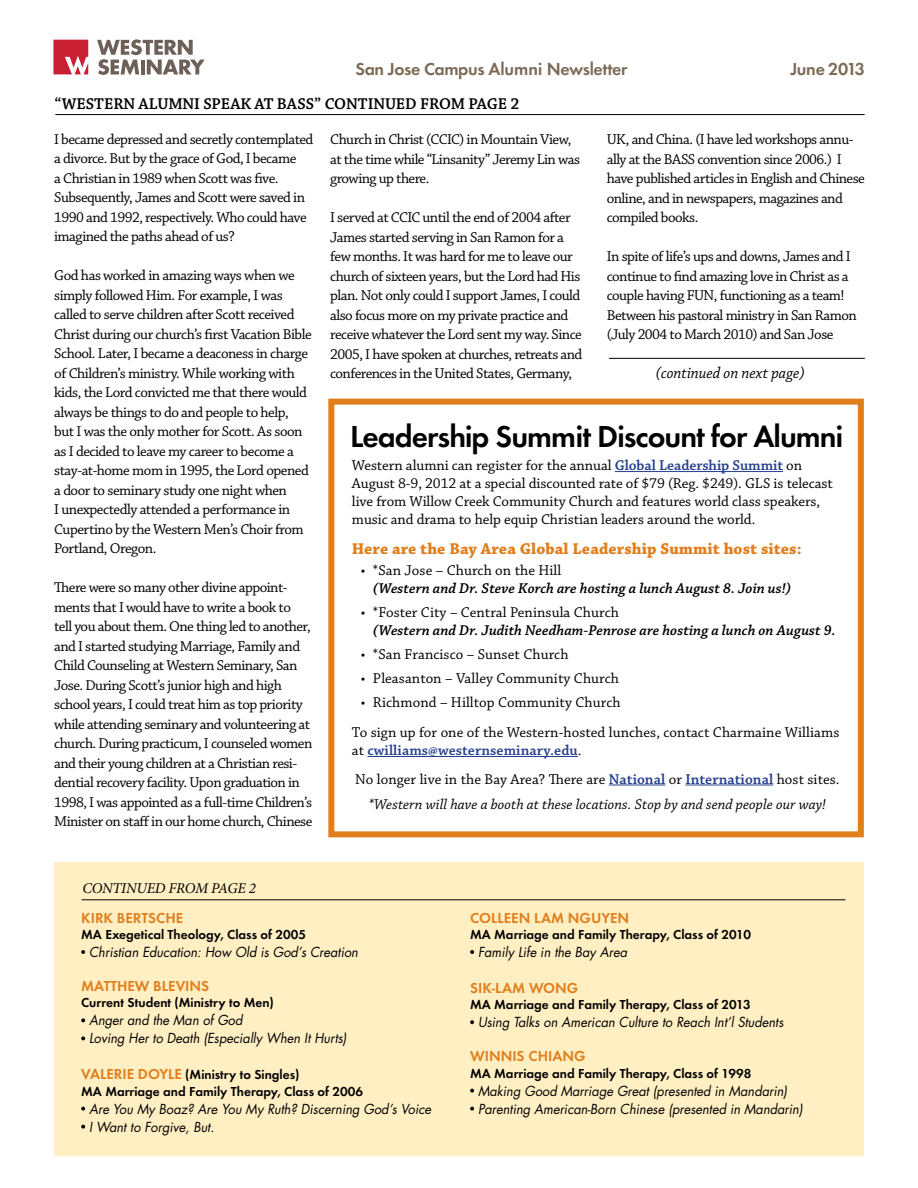
<style>
.page{position:relative;width:918px;height:1188px;background:#fff}
.page>*{position:absolute;margin:0;border:0;box-sizing:border-box;transform-origin:0 0}
.t1{font:600 31.5px "Futura EFOP";letter-spacing:-.03em;color:#000}
.t2{font:600 18px "Futura EFOP";letter-spacing:-.02em;color:#7c6a55}
.t3{font:700 16.5px "Chaparral Pro";letter-spacing:.005em;color:#e17e1c}
.t4{font:600 16.5px "Chaparral Pro";letter-spacing:-.01em;color:#000}
.t5{font:italic 16.5px "Chaparral Pro";color:#000;scale:.95 1}
.t6{font:15px/19.5px "Chaparral Pro";letter-spacing:-.035em;color:#000}
.t7{font:15px/18px "Chaparral Pro";letter-spacing:-.005em;color:#000}
.t8{font:15px/30px "Chaparral Pro";letter-spacing:.005em;color:#000}
.t9{font:italic 600 15px "Chaparral Pro";letter-spacing:.005em;color:#000}
.t10{font:600 15px/28.5px "Chaparral Pro";letter-spacing:.005em;color:#25408f}
.t11{font:600 15px "Futura EFOP";color:#e17e1c}
.t12{font:italic 15px "Chaparral Pro";letter-spacing:.005em;color:#000}
.t13{font:italic 15px "Minion Pro";letter-spacing:-.015em;color:#000}
.t14{font:italic 13.5px/18px "Futura Std";color:#000;scale:.95 1}
.t15{font:600 13.5px/16.2px "Futura EFOP";color:#000}
.s1{font-weight:600;color:#25408f}
.s2{font-weight:400;color:#000}
</style>
<div class="page">
<hr style="left:55px;top:114px;width:810px;height:1px;background:#000">
<svg style="left:53px;top:40px;width:35px;height:34px"></svg>
<svg style="left:97px;top:39px;width:108px;height:36px"></svg>
<div style="left:54px;top:862px;width:810px;height:294px;background:#ffefc3"></div>
<svg style="left:81px;top:950px;width:4px;height:4px"></svg>
<svg style="left:81px;top:1018px;width:4px;height:4px"></svg>
<svg style="left:81px;top:1036px;width:4px;height:4px"></svg>
<svg style="left:81px;top:1107px;width:4px;height:4px"></svg>
<svg style="left:81px;top:1125px;width:4px;height:4px"></svg>
<svg style="left:470px;top:950px;width:4px;height:4px"></svg>
<svg style="left:470px;top:1020px;width:4px;height:4px"></svg>
<svg style="left:470px;top:1089px;width:4px;height:4px"></svg>
<svg style="left:470px;top:1107px;width:4px;height:4px"></svg>
<hr style="left:82px;top:899px;width:763px;height:1px;background:#000">
<div style="left:328px;top:399px;width:536px;height:438px;border:6px solid #e17e1c"></div>
<hr style="left:615px;top:471px;width:168px;height:1px;background:#25408f">
<hr style="left:368px;top:756px;width:210px;height:1px;background:#25408f">
<hr style="left:609px;top:785px;width:56px;height:1px;background:#25408f">
<hr style="left:685px;top:785px;width:88px;height:1px;background:#25408f">
<hr style="left:609px;top:358px;width:256px;height:1px;background:#000">
<p class="t2" style="left:356px;top:58px;width:274px">San Jose Campus Alumni Newsletter</p>
<p class="t2" style="left:791px;top:58px;width:76px">June 2013</p>
<p class="t4" style="left:54px;top:94px;width:467px">“WESTERN ALUMNI SPEAK AT BASS” CONTINUED FROM PAGE 2</p>
<p class="t6" style="left:54px;top:130px;width:261px">I became depressed and secretly contemplated a divorce. But by the grace of God, I became<br>a Christian in 1989 when Scott was five.<br>Subsequently, James and Scott were saved in 1990 and 1992, respectively. Who could have imagined the paths ahead of us?</p>
<p class="t6" style="left:54px;top:266px;width:259px">God has worked in amazing ways when we simply followed Him. For example, I was called to serve children after Scott received Christ during our church’s first Vacation Bible School. Later, I became a deaconess in charge of Children’s ministry. While working with kids, the Lord convicted me that there would always be things to do and people to help, but I was the only mother for Scott. As soon as I decided to leave my career to become a stay-at-home mom in 1995, the Lord opened a door to seminary study one night when<br>I unexpectedly attended a performance in Cupertino by the Western Men’s Choir from Portland, Oregon.</p>
<p class="t6" style="left:54px;top:578px;width:260px">There were so many other divine appoint&shy;ments that I would have to write a book to tell you about them. One thing led to another, and I started studying Marriage, Family and Child Counseling at Western Seminary, San Jose. During Scott’s junior high and high school years, I could treat him as top priority while attending seminary and volunteering at church. During practicum, I counseled women and their young children at a Christian resi&shy;dential recovery facility. Upon graduation in 1998, I was appointed as a full-time Children’s Minister on staff in our home church, Chinese</p>
<p class="t6" style="left:330px;top:130px;width:251px">Church in Christ (CCIC) in Mountain View, at the time while “Linsanity” Jeremy Lin was growing up there.</p>
<p class="t6" style="left:330px;top:208px;width:254px">I served at CCIC until the end of 2004 after James started serving in San Ramon for a few months. It was hard for me to leave our church of sixteen years, but the Lord had His plan. Not only could I support James, I could also focus more on my private practice and receive whatever the Lord sent my way. Since 2005, I have spoken at churches, retreats and conferences in the United States, Germany,</p>
<p class="t6" style="left:607px;top:130px;width:260px">UK, and China. (I have led workshops annu&shy;ally at the BASS convention since 2006.) I have published articles in English and Chinese online, and in newspapers, magazines and compiled books.</p>
<p class="t6" style="left:607px;top:247px;width:252px">In spite of life’s ups and downs, James and I continue to find amazing love in Christ as a couple having FUN, functioning as a team!<br>Between his pastoral ministry in San Ramon (July 2004 to March 2010) and San Jose</p>
<p class="t5" style="left:656px;top:364px;width:158px">(continued on next page)</p>
<h1 class="t1" style="left:350px;top:418px;width:495px">Leadership Summit Discount for Alumni</h1>
<p class="t7" style="left:352px;top:457px;width:483px">Western alumni can register for the annual <span class="s1">Global Leadership Summit</span> on August 8-9, 2012 at a special discounted rate of $79 (Reg. $249). GLS is telecast live from Willow Creek Community Church and features world class speakers, music and drama to help equip Christian leaders around the world.</p>
<p class="t3" style="left:352px;top:539px;width:451px">Here are the Bay Area Global Leadership Summit host sites:</p>
<p class="t8" style="left:361px;top:556px;width:202px">• *San Jose – Church on the Hill</p>
<p class="t9" style="left:373px;top:580px;width:420px">(Western and Dr. Steve Korch are hosting a lunch August 8. Join us!)</p>
<p class="t8" style="left:361px;top:598px;width:260px">• *Foster City – Central Peninsula Church</p>
<p class="t9" style="left:373px;top:622px;width:464px">(Western and Dr. Judith Needham-Penrose are hosting a lunch on August 9.</p>
<p class="t8" style="left:361px;top:640px;width:209px">• *San Francisco – Sunset Church</p>
<p class="t8" style="left:361px;top:664px;width:260px">• Pleasanton – Valley Community Church</p>
<p class="t8" style="left:352px;top:688px;width:489px;text-indent:9px">• Richmond – Hilltop Community Church<br>To sign up for one of the Western-hosted lunches, contact Charmaine Williams</p>
<p class="t10" style="left:352px;top:737px;width:489px"><span class="s2">at</span> cwilliams@westernseminary.edu<span class="s2">.<br>No longer live in the Bay Area? There are</span> National <span class="s2">or</span> International <span class="s2">host sites.</span></p>
<p class="t12" style="left:369px;top:796px;width:459px">*Western will have a booth at these locations. Stop by and send people our way!</p>
<p class="t13" style="left:82px;top:878px;width:175px">CONTINUED FROM PAGE 2</p>
<p class="t11" style="left:81px;top:909px;width:54px">Kirk Bertsche</p>
<p class="t15" style="left:81px;top:926px;width:227px">MA Exegetical Theology, Class of 2005</p>
<p class="t14" style="left:89px;top:943px;width:285px">Christian Education: How Old is God’s Creation</p>
<p class="t11" style="left:81px;top:977px;width:24px">Matthew</p>
<p class="t11" style="left:153px;top:977px;width:18px">Blevins</p>
<p class="t15" style="left:81px;top:995px;width:194px">Current Student (Ministry to Men)</p>
<p class="t14" style="left:89px;top:1012px;width:272px">Anger and the Man of God<br>Loving Her to Death (Especially When It Hurts)</p>
<p class="t11" style="left:81px;top:1065px;width:18px">Valerie</p>
<p class="t11" style="left:138px;top:1065px;width:20px">Doyle</p>
<p class="t15" style="left:81px;top:1067px;width:284px;text-indent:104px">(Ministry to Singles)<br>MA Marriage and Family Therapy, Class of 2006</p>
<p class="t14" style="left:89px;top:1100px;width:362px">Are You My Boaz? Are You My Ruth? Discerning God’s Voice<br>I Want to Forgive, But.</p>
<p class="t11" style="left:470px;top:909px;width:19px">Colleen</p>
<p class="t11" style="left:534px;top:909px;width:56px">Lam Nguyen</p>
<p class="t15" style="left:470px;top:926px;width:282px">MA Marriage and Family Therapy, Class of 2010</p>
<p class="t14" style="left:478px;top:943px;width:159px">Family Life in the Bay Area</p>
<p class="t11" style="left:470px;top:979px;width:86px">Sik-Lam Wong</p>
<p class="t15" style="left:470px;top:997px;width:282px">MA Marriage and Family Therapy, Class of 2013</p>
<p class="t14" style="left:478px;top:1013px;width:323px">Using Talks on American Culture to Reach Int’l Students</p>
<p class="t11" style="left:470px;top:1047px;width:24px">Winnis</p>
<p class="t11" style="left:528px;top:1047px;width:20px">Chiang</p>
<p class="t15" style="left:470px;top:1065px;width:283px">MA Marriage and Family Therapy, Class of 1998</p>
<p class="t14" style="left:478px;top:1082px;width:343px">Making Good Marriage Great (presented in Mandarin)<br>Parenting American-Born Chinese (presented in Mandarin)</p>
</div>
